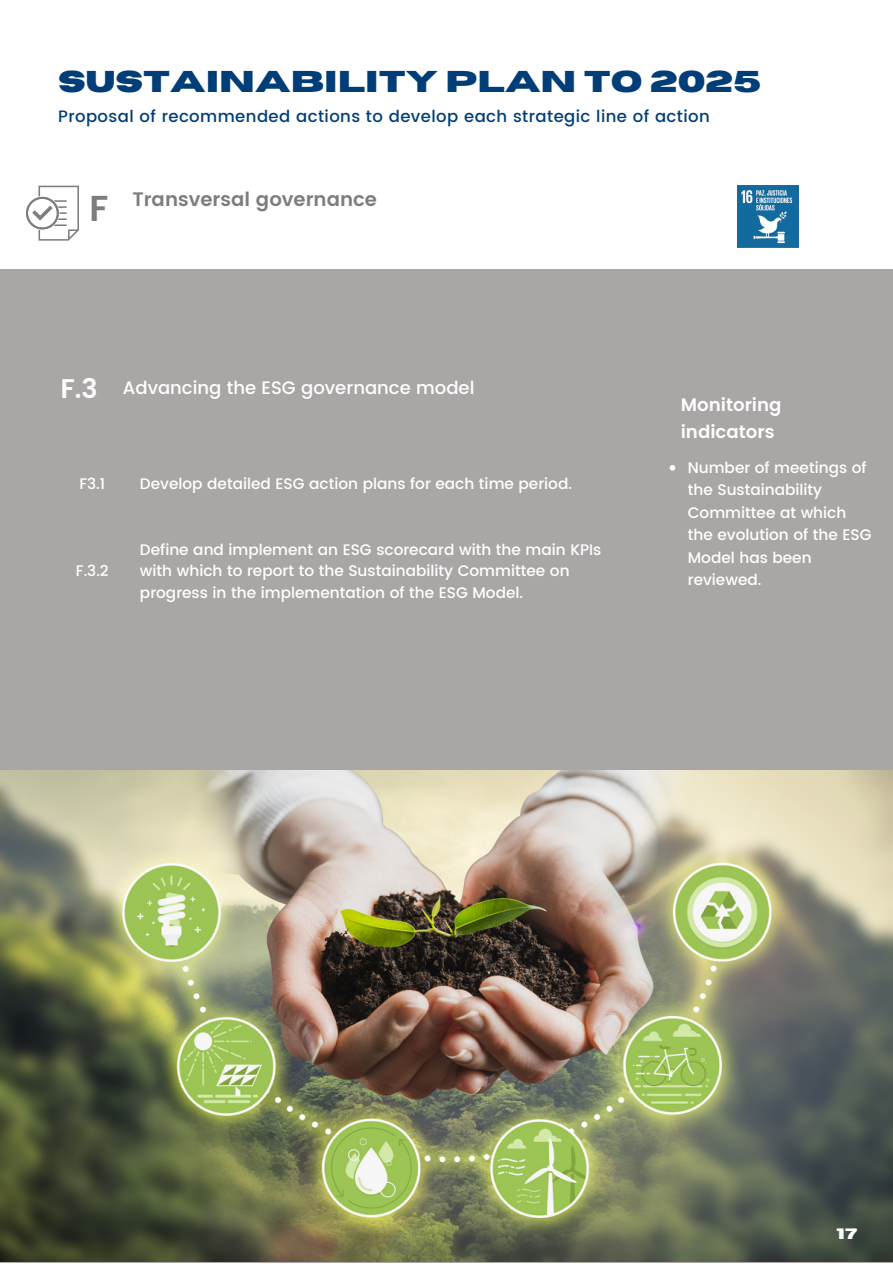
<style>
.page{position:relative;width:893px;height:1264px;background:#fff}
.page>*{position:absolute;margin:0;border:0;box-sizing:border-box;transform-origin:0 0}
.t1{font:600 36px "Poppins";color:#7d7d7d}
.t2{font:700 30px "Horizon";color:#013e77}
.t3{font:600 27px "Poppins";color:#fff}
.t4{font:600 19.5px "Poppins";color:#7d7d7d}
.t5{font:500 18px "Poppins";color:#fff}
.t6{font:600 18px/27px "Poppins";color:#fff}
.t7{font:500 16.5px "Poppins";letter-spacing:.025em;color:#013e77}
.t8{font:500 15.3px/22.5px "Poppins";color:#fff}
.t9{font:700 15px "Horizon";color:#fff}
</style>
<div class="page">
<div style="left:0;top:0;width:892px;height:1262px;background:#aba6a6"></div>
<div style="left:0;top:0;width:892px;height:269px;background:#fff"></div>
<svg style="left:26px;top:186px;width:53px;height:55px"></svg>
<img style="left:737px;top:186px;width:61px;height:61px">
<img style="left:0;top:770px;width:892px;height:491px">
<svg style="left:669px;top:465px;width:6px;height:5px"></svg>
<p class="t2" style="left:58px;top:67px;width:704px">SUSTAINABILITY PLAN TO 2025</p>
<p class="t7" style="left:58px;top:107px;width:653px">Proposal of recommended actions to develop each strategic line of action</p>
<p class="t1" style="left:89px;top:188px;width:21px">F</p>
<p class="t4" style="left:132px;top:188px;width:246px">Transversal governance</p>
<p class="t3" style="left:60px;top:372px;width:39px">F.3</p>
<p class="t5" style="left:123px;top:377px;width:353px">Advancing the ESG governance model</p>
<p class="t8" style="left:79px;top:472px;width:27px">F3.1</p>
<p class="t8" style="left:140px;top:472px;width:433px">Develop detailed ESG action plans for each time period.</p>
<p class="t8" style="left:76px;top:560px;width:34px">F.3.2</p>
<p class="t8" style="left:140px;top:539px;width:463px;line-height:21.3px">Define and implement an ESG scorecard with the main KPIs with which to report to the Sustainability Committee on progress in the implementation of the ESG Model.</p>
<p class="t6" style="left:680px;top:391px;width:102px">Monitoring indicators</p>
<p class="t8" style="left:687px;top:456px;width:185px">Number of meetings of the Sustainability<br>Committee at which the evolution of the ESG<br>Model has been reviewed.</p>
<p class="t9" style="left:836px;top:1225px;width:22px">17</p>
</div>
